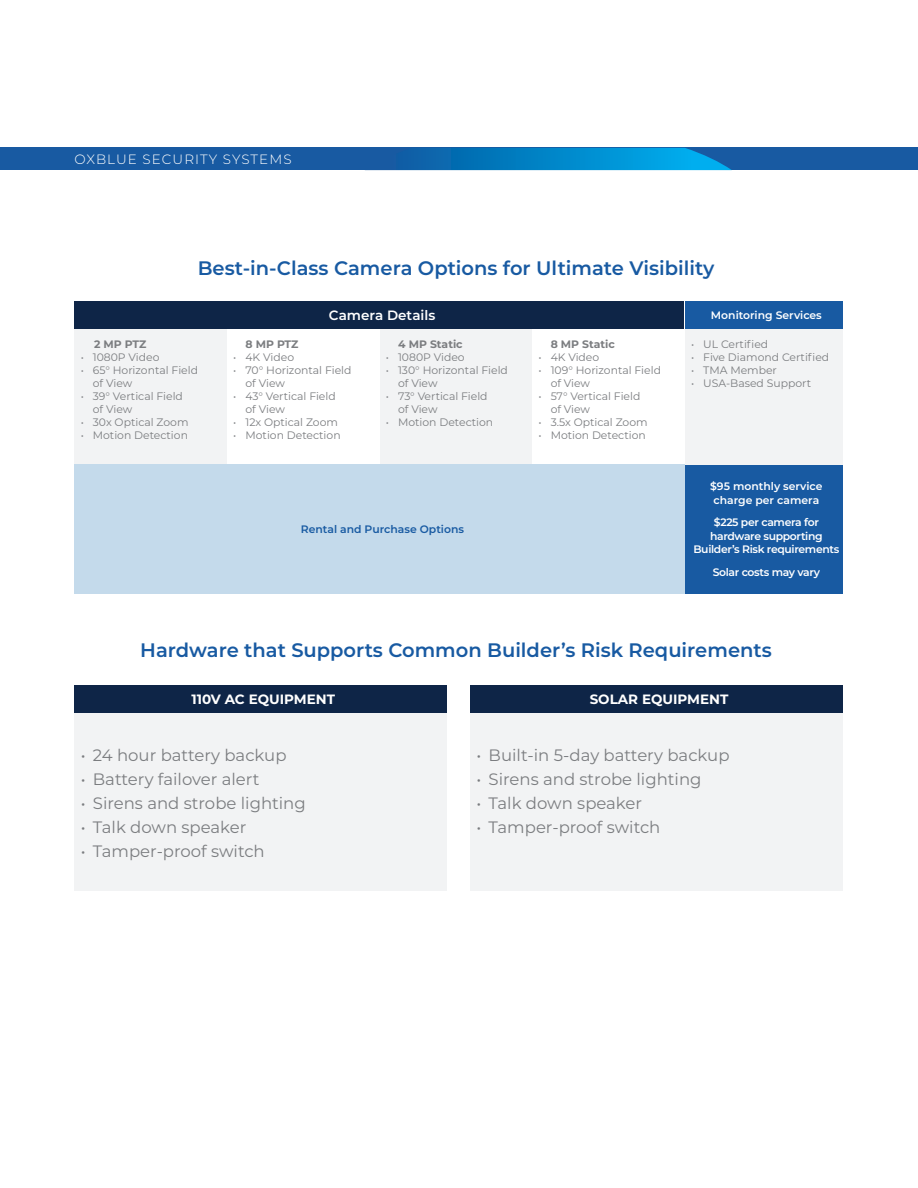
<style>
.page{position:relative;width:918px;height:1188px;background:#fff}
.page>*{position:absolute;margin:0;border:0;box-sizing:border-box;transform-origin:0 0}
.Camera_Description{font:600 19.5px "Montserrat";color:#185aa2}
.t1{font:16.5px "Montserrat";color:#7b7d80}
.System_titles{font:700 13.5px "Montserrat";color:#fff}
.t2{font:300 13.5px "Montserrat";letter-spacing:.08em;color:#fff}
.System_titles-2{font:600 13.5px "Montserrat";color:#fff}
.t3{font:10.8px/13px "Montserrat";color:#7b7d80}
.System_titles-3{font:600 10.8px/13.5px "Montserrat";letter-spacing:-.03em;color:#fff;text-align:center}
.System_titles-4{font:600 10.8px/13.5px "Montserrat";color:#fff;text-align:center}
.TABLE_specs{font:700 10.8px "Montserrat";color:#7b7d80}
.TABLE_titles{font:600 10.8px "Montserrat";color:#185aa2}
</style>
<div class="page">
<div style="left:685px;top:301px;width:157px;height:28px;background:#185aa2"></div>
<div style="left:685px;top:464px;width:157px;height:130px;background:#185aa2"></div>
<div style="left:74px;top:301px;width:610px;height:28px;background:#0e2547"></div>
<div style="left:74px;top:685px;width:373px;height:28px;background:#0e2547"></div>
<div style="left:470px;top:685px;width:372px;height:28px;background:#0e2547"></div>
<div style="left:380px;top:329px;width:152px;height:135px;background:#f2f3f4"></div>
<div style="left:75px;top:329px;width:152px;height:135px;background:#f2f3f4"></div>
<div style="left:75px;top:714px;width:372px;height:177px;background:#f2f3f4"></div>
<div style="left:470px;top:714px;width:372px;height:177px;background:#f2f3f4"></div>
<div style="left:685px;top:329px;width:157px;height:135px;background:#f2f3f4"></div>
<div style="left:74px;top:464px;width:611px;height:130px;background:#c4daeb"></div>
<div style="left:0;top:148px;width:918px;height:22px;background:#185aa2"></div>
<svg style="left:429px;top:148px;width:303px;height:22px;background:#0287ca"></svg>
<p class="t2" style="left:75px;top:150px;width:218px">OXBLUE SECURITY SYSTEMS</p>
<p class="Camera_Description" style="left:198px;top:255px;width:518px">Best-in-Class Camera Options for Ultimate Visibility</p>
<p class="TABLE_specs" style="left:94px;top:337px;width:54px">2 MP PTZ</p>
<p class="t3" style="left:81px;top:351px;width:80px">• 1080P Video</p>
<p class="t3" style="left:93px;top:364px;width:107px;text-indent:-12px">• 65° Horizontal Field of View</p>
<p class="t3" style="left:93px;top:390px;width:92px;text-indent:-12px">• 39° Vertical Field of View</p>
<p class="t3" style="left:81px;top:416px;width:109px">• 30x Optical Zoom</p>
<p class="t3" style="left:81px;top:429px;width:109px">• Motion Detection</p>
<p class="System_titles-2" style="left:329px;top:305px;width:108px">Camera Details</p>
<p class="TABLE_specs" style="left:246px;top:337px;width:55px">8 MP PTZ</p>
<p class="t3" style="left:233px;top:351px;width:62px">• 4K Video</p>
<p class="t3" style="left:246px;top:364px;width:108px;text-indent:-12px">• 70° Horizontal Field of View</p>
<p class="t3" style="left:246px;top:390px;width:92px;text-indent:-12px">• 43° Vertical Field of View</p>
<p class="t3" style="left:233px;top:416px;width:106px">• 12x Optical Zoom</p>
<p class="t3" style="left:233px;top:429px;width:109px">• Motion Detection</p>
<p class="TABLE_specs" style="left:398px;top:337px;width:66px">4 MP Static</p>
<p class="t3" style="left:386px;top:351px;width:80px">• 1080P Video</p>
<p class="t3" style="left:398px;top:364px;width:111px;text-indent:-12px">• 130° Horizontal Field of View</p>
<p class="t3" style="left:398px;top:390px;width:91px;text-indent:-12px">• 73° Vertical Field of View</p>
<p class="t3" style="left:386px;top:416px;width:109px">• Motion Detection</p>
<p class="TABLE_titles" style="left:301px;top:522px;width:165px">Rental and Purchase Options</p>
<p class="TABLE_specs" style="left:551px;top:337px;width:66px">8 MP Static</p>
<p class="t3" style="left:538px;top:351px;width:62px">• 4K Video</p>
<p class="t3" style="left:551px;top:364px;width:112px;text-indent:-12px">• 109° Horizontal Field of View</p>
<p class="t3" style="left:551px;top:390px;width:91px;text-indent:-12px">• 57° Vertical Field of View</p>
<p class="t3" style="left:538px;top:416px;width:111px">• 3.5x Optical Zoom</p>
<p class="t3" style="left:538px;top:429px;width:109px">• Motion Detection</p>
<p class="System_titles-4" style="left:711px;top:308px;width:112px">Monitoring Services</p>
<p class="t3" style="left:691px;top:338px;width:79px">• UL Certified</p>
<p class="t3" style="left:691px;top:351px;width:140px">• Five Diamond Certified</p>
<p class="t3" style="left:691px;top:364px;width:87px">• TMA Member</p>
<p class="t3" style="left:691px;top:377px;width:121px">• USA-Based Support</p>
<p class="System_titles-4" style="left:710px;top:479px;width:114px">$95 monthly service charge per camera</p>
<p class="System_titles-3" style="left:693px;top:515px;width:148px">$225 per camera for hardware supporting<br>Builder’s Risk requirements</p>
<p class="System_titles-3" style="left:713px;top:565px;width:109px">Solar costs may vary</p>
<p class="Camera_Description" style="left:140px;top:636px;width:633px">Hardware that Supports Common Builder’s Risk Requirements</p>
<p class="System_titles" style="left:191px;top:689px;width:145px">110V AC EQUIPMENT</p>
<p class="System_titles" style="left:590px;top:689px;width:140px">SOLAR EQUIPMENT</p>
<p class="t1" style="left:81px;top:744px;width:207px">• 24 hour battery backup</p>
<p class="t1" style="left:81px;top:768px;width:180px">• Battery failover alert</p>
<p class="t1" style="left:81px;top:792px;width:227px">• Sirens and strobe lighting</p>
<p class="t1" style="left:81px;top:816px;width:167px">• Talk down speaker</p>
<p class="t1" style="left:81px;top:840px;width:186px">• Tamper-proof switch</p>
<p class="t1" style="left:476px;top:744px;width:255px">• Built-in 5-day battery backup</p>
<p class="t1" style="left:476px;top:768px;width:227px">• Sirens and strobe lighting</p>
<p class="t1" style="left:476px;top:792px;width:167px">• Talk down speaker</p>
<p class="t1" style="left:476px;top:816px;width:186px">• Tamper-proof switch</p>
</div>
